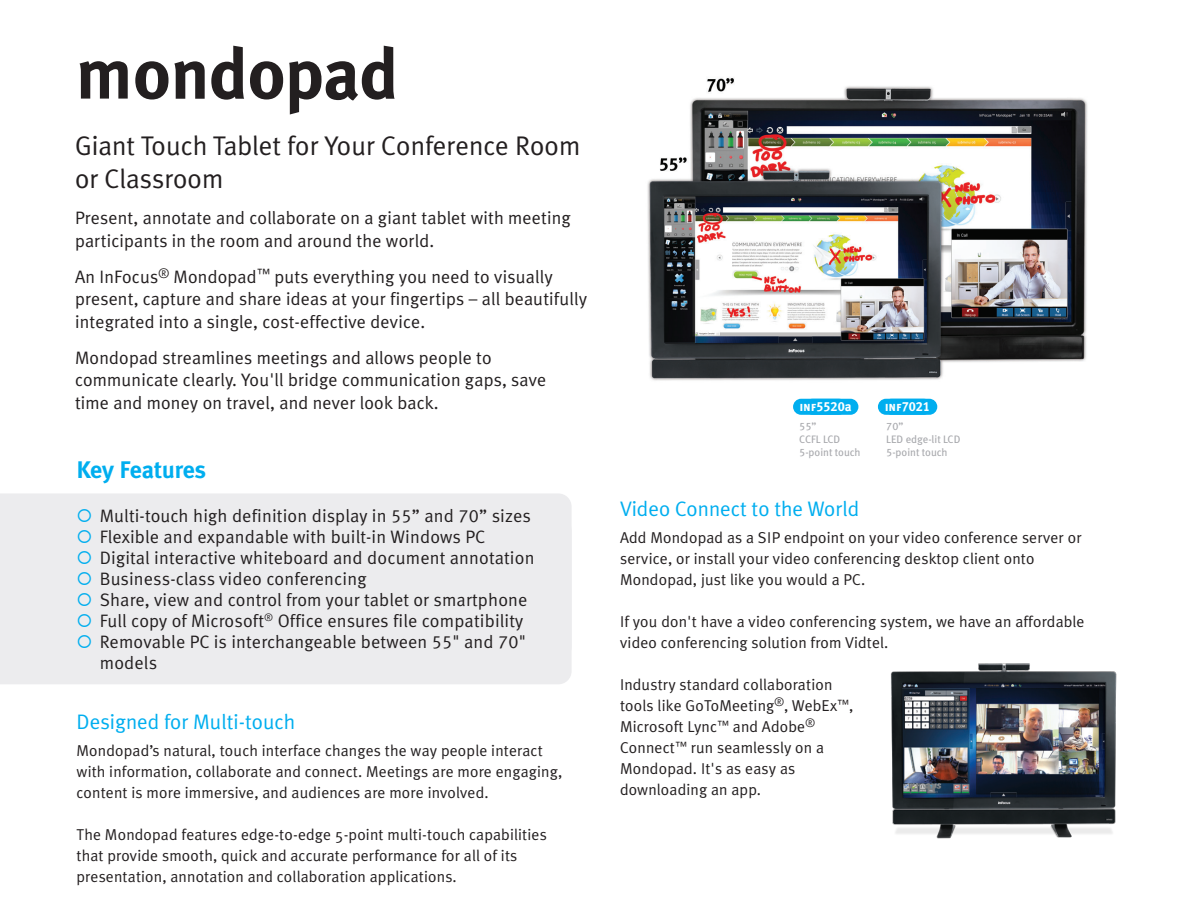
<style>
.page{position:relative;width:1188px;height:918px;background:#fff}
.page>*{position:absolute;margin:0;border:0;box-sizing:border-box;transform-origin:0 0}
.t1{font:27px/33px "Meta Plus Normal";color:#231f20}
.t2{font:700 24px "Meta Plus";letter-spacing:-.005em;color:#00aeef}
.t3{font:21px "Meta Plus Normal";color:#00aeef}
.t4{font:18px/22.5px "Meta Plus Normal";letter-spacing:.01em;color:#231f20}
.t5{font:18px/21px "Meta Normal LF";letter-spacing:.01em;color:#231f20}
.t6{font:15.75px/21px "Meta Plus Normal";letter-spacing:.01em;color:#231f20}
.t7{font:13.2px "Meta Plus Bold Caps";color:#fff}
.t8{font:10.8px/12.9px "Meta Book LF";color:#a8a9ad}
.s1{color:#00aeef}
.s2{font-family:"Meta Plus";font-weight:700}
</style>
<div class="page">
<img style="left:647px;top:78px;width:441px;height:337px">
<svg style="left:211px;top:46px;width:33px;height:54px"></svg>
<svg style="left:250px;top:61px;width:33px;height:39px"></svg>
<svg style="left:135px;top:61px;width:70px;height:39px"></svg>
<svg style="left:289px;top:46px;width:106px;height:68px"></svg>
<svg style="left:80px;top:61px;width:48px;height:38px"></svg>
<div style="left:0;top:493px;width:572px;height:24px;background:#ececee"></div>
<div style="left:0;top:517px;width:572px;height:167px;background:#ececee"></div>
<img style="left:891px;top:663px;width:226px;height:176px">
<div style="left:793px;top:399px;width:54px;height:16px;background:#00aeef;border-radius:8px"></div>
<div style="left:805px;top:399px;width:53px;height:16px;background:#00aeef;border-radius:8px"></div>
<div style="left:878px;top:399px;width:54px;height:16px;background:#00aeef;border-radius:8px"></div>
<div style="left:884px;top:399px;width:53px;height:16px;background:#00aeef;border-radius:8px"></div>
<h1 class="t1" style="left:75px;top:129px;width:507px">Giant Touch Tablet for Your Conference Room or Classroom</h1>
<p class="t4" style="left:75px;top:207px;width:497px">Present, annotate and collaborate on a giant tablet with meeting participants in the room and around the world.</p>
<p class="t4" style="left:75px;top:265px;width:514px">An InFocus<sup>®</sup> Mondopad<sup>™</sup> puts everything you need to visually present, capture and share ideas at your fingertips – all beautifully integrated into a single, cost-effective device.</p>
<p class="t4" style="left:75px;top:346px;width:473px">Mondopad streamlines meetings and allows people to communicate clearly. You'll bridge communication gaps, save time and money on travel, and never look back.</p>
<h2 class="t2" style="left:77px;top:456px;width:131px">Key Features</h2>
<p class="t5" style="left:77px;top:505px;width:456px"><span class="s1">○</span> Multi-touch high definition display in 55” and 70” sizes</p>
<p class="t5" style="left:77px;top:526px;width:410px"><span class="s1">○</span> Flexible and expandable with built-in Windows PC</p>
<p class="t5" style="left:77px;top:547px;width:460px"><span class="s1">○</span> Digital interactive whiteboard and document annotation</p>
<p class="t5" style="left:77px;top:568px;width:291px"><span class="s1">○</span> Business-class video conferencing</p>
<p class="t5" style="left:77px;top:589px;width:452px"><span class="s1">○</span> Share, view and control from your tablet or smartphone</p>
<p class="t5" style="left:77px;top:610px;width:448px"><span class="s1">○</span> Full copy of Microsoft<sup>®</sup> Office ensures file compatibility</p>
<p class="t5" style="left:100px;top:631px;width:428px;text-indent:-23px"><span class="s1">○</span> Removable PC is interchangeable between 55" and 70" models</p>
<h3 class="t3" style="left:77px;top:709px;width:220px">Designed for Multi-touch</h3>
<p class="t6" style="left:77px;top:739px;width:487px">Mondopad’s natural, touch interface changes the way people interact with information, collaborate and connect. Meetings are more engaging, content is more immersive, and audiences are more involved.</p>
<p class="t6" style="left:77px;top:823px;width:472px">The Mondopad features edge-to-edge 5-point multi-touch capabilities that provide smooth, quick and accurate performance for all of its presentation, annotation and collaboration applications.</p>
<p class="t7" style="left:800px;top:399px;width:54px">inf5520<span class="s2">a</span></p>
<p class="t8" style="left:799px;top:419px;width:63px">55”<br>CCFL LCD<br>5-point touch</p>
<p class="t7" style="left:885px;top:399px;width:47px">inf7021</p>
<p class="t8" style="left:886px;top:419px;width:76px">70”<br>LED edge-lit LCD<br>5-point touch</p>
<h3 class="t3" style="left:620px;top:497px;width:241px">Video Connect to the World</h3>
<p class="t6" style="left:620px;top:527px;width:463px">Add Mondopad as a SIP endpoint on your video conference server or service, or install your video conferencing desktop client onto<br>Mondopad, just like you would a PC.</p>
<p class="t6" style="left:620px;top:611px;width:466px">If you don't have a video conferencing system, we have an affordable video conferencing solution from Vidtel.</p>
<p class="t6" style="left:620px;top:674px;width:235px">Industry standard collaboration tools like GoToMeeting<sup>®</sup>, WebEx<sup>™</sup>,<br>Microsoft Lync<sup>™</sup> and Adobe<sup>®<br></sup>Connect<sup>™</sup> run seamlessly on a<br>Mondopad. It's as easy as downloading an app.</p>
</div>
